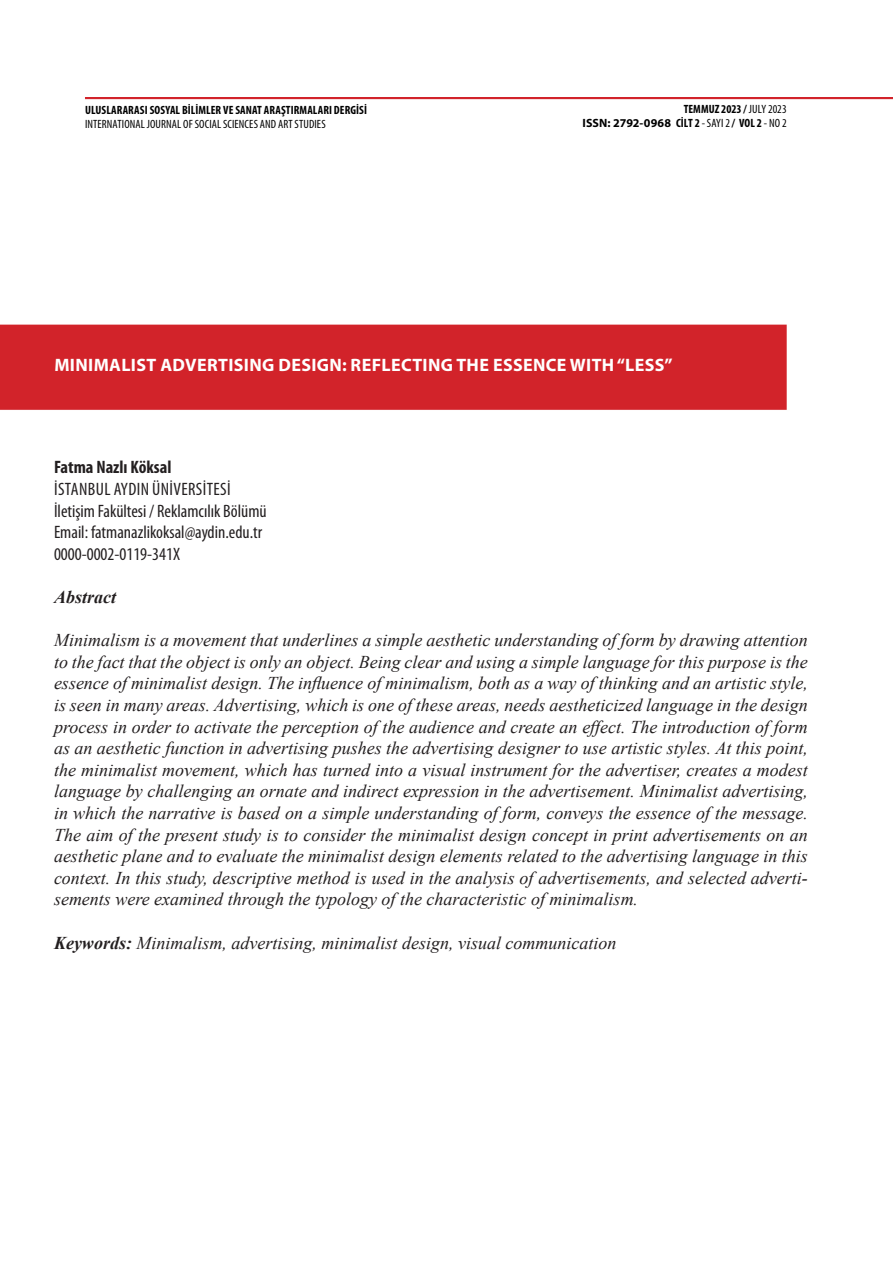
<style>
.page{position:relative;width:893px;height:1263px;background:#fff}
.page>*{position:absolute;margin:0;border:0;box-sizing:border-box;transform-origin:0 0}
.t1{font:italic 18px/21.6px "Times New Roman";color:#231f20;text-align:justify}
.t2{font:condensed 18px "Myriad Pro";color:#231f20}
.t3{font:700 18px "Myriad Pro";letter-spacing:.02em;color:#fff}
.t4{font:condensed 18px "Myriad Pro";letter-spacing:.02em;color:#231f20}
.t5{font:700 condensed 18px "Myriad Pro";color:#231f20}
.t6{font:italic 700 18px "Times New Roman";color:#231f20}
.t7{font:700 condensed 12px/14.4px "Myriad Pro";letter-spacing:.005em;color:#000;text-align:right}
.t8{font:condensed 12px "Myriad Pro";letter-spacing:.01em;color:#000}
.s1{font-weight:400}
.s2{font-stretch:normal}
.s3{font-weight:700}
</style>
<div class="page">
<div style="left:0;top:324px;width:787px;height:86px;background:#d2232a"></div>
<p class="t7" style="left:85px;top:102px;width:283px">ULUSLARARASI SOSYAL BİLİMLER VE SANAT ARAŞTIRMALARI DERGİSİ</p>
<p class="t8" style="left:85px;top:117px;width:242px">INTERNATIONAL JOURNAL OF SOCIAL SCIENCES AND ART STUDIES</p>
<p class="t7" style="left:582px;top:101px;width:206px">TEMMUZ 2023 / <span class="s1">JULY 2023<br></span><span class="s2">ISSN: 2792-0968</span> CİLT 2 <span class="s1">- SAYI 2</span> / VOL 2 <span class="s1">- NO 2</span></p>
<p class="t3" style="left:54px;top:353px;width:620px">MINIMALIST ADVERTISING DESIGN: REFLECTING THE ESSENCE WITH “LESS”</p>
<p class="t5" style="left:54px;top:456px;width:119px">Fatma Nazlı Köksal</p>
<p class="t4" style="left:54px;top:478px;width:176px">İSTANBUL AYDIN ÜNIVERSITESI</p>
<p class="t2" style="left:54px;top:500px;width:214px">İletişim Fakültesi / Reklamcılık Bölümü</p>
<p class="t2" style="left:54px;top:521px;width:210px">Email: fatmanazlikoksal@aydin.edu.tr</p>
<p class="t2" style="left:54px;top:543px;width:128px">0000-0002-0119-341X</p>
<p class="t6" style="left:54px;top:584px;width:64px">Abstract</p>
<p class="t1" style="left:54px;top:629px;width:755px">Minimalism is a movement that underlines a simple aesthetic understanding of form by drawing attention to the fact that the object is only an object. Being clear and using a simple language for this purpose is the essence of minimalist design. The influence of minimalism, both as a way of thinking and an artistic style, is seen in many areas. Advertising, which is one of these areas, needs aestheticized language in the design process in order to activate the perception of the audience and create an effect. The introduction of form as an aesthetic function in advertising pushes the advertising designer to use artistic styles. At this point, the minimalist movement, which has turned into a visual instrument for the advertiser, creates a modest language by challenging an ornate and indirect expression in the advertisement. Minimalist advertising, in which the narrative is based on a simple understanding of form, conveys the essence of the message.<br>The aim of the present study is to consider the minimalist design concept in print advertisements on an aesthetic plane and to evaluate the minimalist design elements related to the advertising language in this context. In this study, descriptive method is used in the analysis of advertisements, and selected adverti&shy;sements were examined through the typology of the characteristic of minimalism.</p>
<p class="t1" style="left:54px;top:931px;width:564px"><span class="s3">Keywords:</span> Minimalism, advertising, minimalist design, visual communication</p>
</div>
